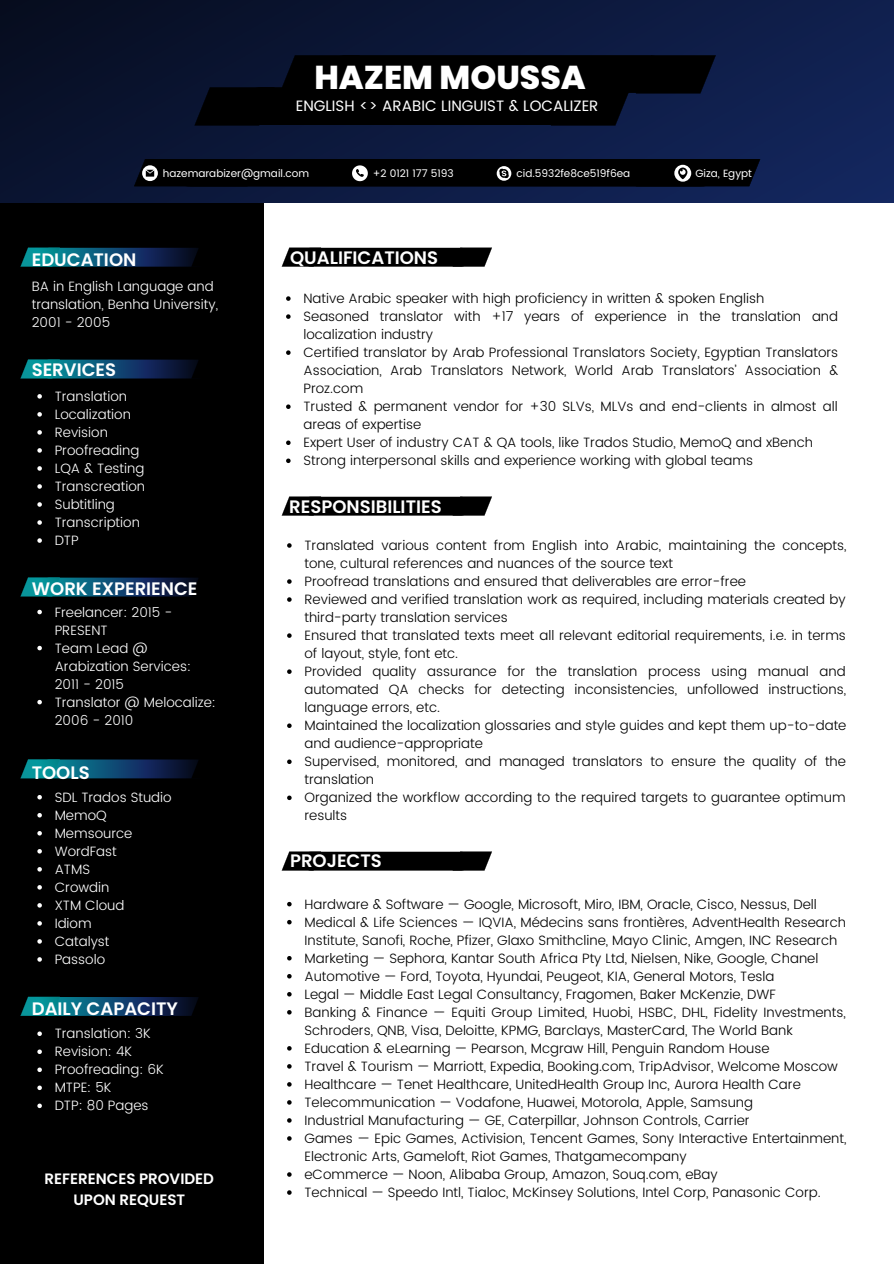
<style>
.page{position:relative;width:894px;height:1264px;background:#fff}
.page>*{position:absolute;margin:0;border:0;box-sizing:border-box;transform-origin:0 0}
.t1{font:800 33px "Poppins";color:#fff}
.t2{font:600 18px "Poppins";color:#fff}
.t3{font:15px "Poppins";color:#fff}
.t4{font:600 15px/20.2px "Poppins";color:#fff;text-align:center}
.t5{font:300 13.5px/18px "Poppins";color:#000}
.t6{font:300 13.5px/18px "Poppins";color:#fff}
.t7{font:10.5px "Poppins";color:#fff}
</style>
<div class="page">
<div style="left:0;top:0;width:263px;height:1263px;background:#000"></div>
<div style="left:1px;top:0;width:892px;height:203px;background:linear-gradient(to right,#080f26,#112356)"></div>
<svg style="left:134px;top:160px;width:642px;height:26px"></svg>
<svg style="left:40px;top:248px;width:169px;height:19px"></svg>
<svg style="left:191px;top:248px;width:18px;height:19px"></svg>
<svg style="left:20px;top:247px;width:40px;height:20px"></svg>
<svg style="left:40px;top:577px;width:169px;height:19px"></svg>
<svg style="left:191px;top:577px;width:18px;height:19px"></svg>
<svg style="left:20px;top:577px;width:40px;height:19px"></svg>
<svg style="left:37px;top:609px;width:5px;height:5px"></svg>
<svg style="left:37px;top:646px;width:5px;height:4px"></svg>
<svg style="left:37px;top:700px;width:5px;height:4px"></svg>
<svg style="left:40px;top:359px;width:169px;height:19px"></svg>
<svg style="left:191px;top:359px;width:18px;height:19px"></svg>
<svg style="left:20px;top:359px;width:40px;height:19px"></svg>
<svg style="left:37px;top:394px;width:5px;height:4px"></svg>
<svg style="left:37px;top:412px;width:5px;height:4px"></svg>
<svg style="left:37px;top:430px;width:5px;height:4px"></svg>
<svg style="left:37px;top:448px;width:5px;height:4px"></svg>
<svg style="left:37px;top:466px;width:5px;height:4px"></svg>
<svg style="left:37px;top:484px;width:5px;height:4px"></svg>
<svg style="left:37px;top:502px;width:5px;height:5px"></svg>
<svg style="left:37px;top:520px;width:5px;height:5px"></svg>
<svg style="left:37px;top:538px;width:5px;height:5px"></svg>
<svg style="left:40px;top:759px;width:169px;height:19px"></svg>
<svg style="left:191px;top:759px;width:18px;height:19px"></svg>
<svg style="left:20px;top:759px;width:40px;height:19px"></svg>
<svg style="left:37px;top:795px;width:5px;height:4px"></svg>
<svg style="left:37px;top:813px;width:5px;height:4px"></svg>
<svg style="left:37px;top:831px;width:5px;height:4px"></svg>
<svg style="left:37px;top:849px;width:5px;height:4px"></svg>
<svg style="left:37px;top:867px;width:5px;height:4px"></svg>
<svg style="left:37px;top:885px;width:5px;height:4px"></svg>
<svg style="left:37px;top:903px;width:5px;height:4px"></svg>
<svg style="left:37px;top:921px;width:5px;height:4px"></svg>
<svg style="left:37px;top:939px;width:5px;height:4px"></svg>
<svg style="left:37px;top:957px;width:5px;height:4px"></svg>
<div style="left:301px;top:248px;width:169px;height:19px;background:#000;border-radius:9px"></div>
<svg style="left:452px;top:247px;width:40px;height:20px"></svg>
<svg style="left:281px;top:247px;width:40px;height:20px"></svg>
<svg style="left:286px;top:296px;width:4px;height:5px"></svg>
<svg style="left:286px;top:314px;width:4px;height:5px"></svg>
<svg style="left:286px;top:350px;width:4px;height:5px"></svg>
<svg style="left:286px;top:404px;width:4px;height:5px"></svg>
<svg style="left:286px;top:440px;width:4px;height:5px"></svg>
<svg style="left:286px;top:458px;width:4px;height:5px"></svg>
<div style="left:301px;top:496px;width:169px;height:19px;background:#000;border-radius:9px"></div>
<svg style="left:452px;top:496px;width:40px;height:19px"></svg>
<svg style="left:282px;top:496px;width:39px;height:19px"></svg>
<div style="left:301px;top:851px;width:169px;height:19px;background:#000;border-radius:9px"></div>
<svg style="left:452px;top:851px;width:40px;height:19px"></svg>
<svg style="left:282px;top:851px;width:39px;height:19px"></svg>
<svg style="left:194px;top:55px;width:521px;height:71px"></svg>
<svg style="left:40px;top:997px;width:169px;height:18px"></svg>
<svg style="left:191px;top:997px;width:18px;height:18px"></svg>
<svg style="left:21px;top:996px;width:39px;height:19px"></svg>
<svg style="left:37px;top:1031px;width:5px;height:4px"></svg>
<svg style="left:37px;top:1049px;width:5px;height:5px"></svg>
<svg style="left:37px;top:1067px;width:5px;height:5px"></svg>
<svg style="left:37px;top:1085px;width:5px;height:5px"></svg>
<svg style="left:37px;top:1103px;width:5px;height:5px"></svg>
<svg style="left:287px;top:543px;width:4px;height:4px"></svg>
<svg style="left:287px;top:579px;width:4px;height:5px"></svg>
<svg style="left:287px;top:597px;width:4px;height:5px"></svg>
<svg style="left:287px;top:633px;width:4px;height:5px"></svg>
<svg style="left:287px;top:669px;width:4px;height:5px"></svg>
<svg style="left:287px;top:723px;width:4px;height:5px"></svg>
<svg style="left:287px;top:759px;width:4px;height:5px"></svg>
<svg style="left:287px;top:795px;width:4px;height:5px"></svg>
<svg style="left:287px;top:901px;width:4px;height:5px"></svg>
<svg style="left:287px;top:919px;width:4px;height:5px"></svg>
<svg style="left:287px;top:956px;width:4px;height:4px"></svg>
<svg style="left:287px;top:974px;width:4px;height:4px"></svg>
<svg style="left:287px;top:992px;width:4px;height:4px"></svg>
<svg style="left:287px;top:1010px;width:4px;height:4px"></svg>
<svg style="left:287px;top:1046px;width:4px;height:4px"></svg>
<svg style="left:287px;top:1064px;width:4px;height:4px"></svg>
<svg style="left:287px;top:1082px;width:4px;height:4px"></svg>
<svg style="left:287px;top:1100px;width:4px;height:4px"></svg>
<svg style="left:287px;top:1118px;width:4px;height:4px"></svg>
<svg style="left:287px;top:1136px;width:4px;height:4px"></svg>
<svg style="left:287px;top:1172px;width:4px;height:4px"></svg>
<svg style="left:287px;top:1190px;width:4px;height:4px"></svg>
<h1 class="t1" style="left:314px;top:54px;width:273px">HAZEM MOUSSA</h1>
<p class="t3" style="left:296px;top:97px;width:304px">ENGLISH &lt;&gt; ARABIC LINGUIST &amp; LOCALIZER</p>
<p class="t7" style="left:163px;top:167px;width:148px">hazemarabizer@gmail.com</p>
<p class="t7" style="left:372px;top:167px;width:82px">+2 0121 177 5193</p>
<p class="t7" style="left:516px;top:167px;width:115px">cid.5932fe8ce519f6ea</p>
<p class="t7" style="left:695px;top:168px;width:58px">Giza, Egypt</p>
<h2 class="t2" style="left:32px;top:247px;width:106px">EDUCATION</h2>
<p class="t6" style="left:32px;top:277px;width:188px">BA in English Language and translation, Benha University,<br>2001 - 2005</p>
<h2 class="t2" style="left:32px;top:357px;width:86px">SERVICES</h2>
<p class="t6" style="left:55px;top:387px;width:92px">Translation<br>Localization<br>Revision<br>Proofreading<br>LQA &amp; Testing<br>Transcreation<br>Subtitling<br>Transcription<br>DTP</p>
<h2 class="t2" style="left:32px;top:576px;width:167px">WORK EXPERIENCE</h2>
<p class="t6" style="left:55px;top:603px;width:163px">Freelancer: 2015 -<br>PRESENT<br>Team Lead @<br>Arabization Services:<br>2011 - 2015<br>Translator @ Melocalize:<br>2006 - 2010</p>
<h2 class="t2" style="left:32px;top:760px;width:59px">TOOLS</h2>
<p class="t6" style="left:55px;top:788px;width:118px">SDL Trados Studio<br>MemoQ<br>Memsource<br>WordFast<br>ATMS<br>Crowdin<br>XTM Cloud<br>Idiom<br>Catalyst<br>Passolo</p>
<h2 class="t2" style="left:32px;top:995px;width:148px">DAILY CAPACITY</h2>
<p class="t6" style="left:55px;top:1024px;width:111px">Translation: 3K<br>Revision: 4K<br>Proofreading: 6K<br>MTPE: 5K<br>DTP: 80 Pages</p>
<p class="t4" style="left:45px;top:1169px;width:171px">REFERENCES PROVIDED<br>UPON REQUEST</p>
<h2 class="t2" style="left:290px;top:245px;width:149px">QUALIFICATIONS</h2>
<p class="t5" style="left:303px;top:289px;width:536px">Native Arabic speaker with high proficiency in written &amp; spoken English<br>Seasoned translator with +17 years of experience in the translation and localization industry<br>Certified translator by Arab Professional Translators Society, Egyptian Translators Association, Arab Translators Network, World Arab Translators’ Association &amp; Proz.com<br>Trusted &amp; permanent vendor for +30 SLVs, MLVs and end-clients in almost all areas of expertise<br>Expert User of industry CAT &amp; QA tools, like Trados Studio, MemoQ and xBench Strong interpersonal skills and experience working with global teams</p>
<h2 class="t2" style="left:289px;top:494px;width:154px">RESPONSIBILITIES</h2>
<p class="t5" style="left:304px;top:536px;width:543px">Translated various content from English into Arabic, maintaining the concepts, tone, cultural references and nuances of the source text<br>Proofread translations and ensured that deliverables are error-free<br>Reviewed and verified translation work as required, including materials created by third-party translation services<br>Ensured that translated texts meet all relevant editorial requirements, i.e. in terms of layout, style, font etc.<br>Provided quality assurance for the translation process using manual and automated QA checks for detecting inconsistencies, unfollowed instructions, language errors, etc.<br>Maintained the localization glossaries and style guides and kept them up-to-date and audience-appropriate<br>Supervised, monitored, and managed translators to ensure the quality of the translation<br>Organized the workflow according to the required targets to guarantee optimum results</p>
<h2 class="t2" style="left:290px;top:847px;width:93px">PROJECTS</h2>
<p class="t5" style="left:304px;top:895px;width:543px">Hardware &amp; Software — Google, Microsoft, Miro, IBM, Oracle, Cisco, Nessus, Dell Medical &amp; Life Sciences — IQVIA, Médecins sans frontières, AdventHealth Research Institute, Sanofi, Roche, Pfizer, Glaxo Smithcline, Mayo Clinic, Amgen, INC Research Marketing — Sephora, Kantar South Africa Pty Ltd, Nielsen, Nike, Google, Chanel Automotive — Ford, Toyota, Hyundai, Peugeot, KIA, General Motors, Tesla<br>Legal — Middle East Legal Consultancy, Fragomen, Baker McKenzie, DWF<br>Banking &amp; Finance — Equiti Group Limited, Huobi, HSBC, DHL, Fidelity Investments, Schroders, QNB, Visa, Deloitte, KPMG, Barclays, MasterCard, The World Bank Education &amp; eLearning — Pearson, Mcgraw Hill, Penguin Random House<br>Travel &amp; Tourism — Marriott, Expedia, Booking.com, TripAdvisor, Welcome Moscow Healthcare — Tenet Healthcare, UnitedHealth Group Inc, Aurora Health Care Telecommunication — Vodafone, Huawei, Motorola, Apple, Samsung<br>Industrial Manufacturing — GE, Caterpillar, Johnson Controls, Carrier<br>Games — Epic Games, Activision, Tencent Games, Sony Interactive Entertainment, Electronic Arts, Gameloft, Riot Games, Thatgamecompany<br>eCommerce — Noon, Alibaba Group, Amazon, Souq.com, eBay<br>Technical — Speedo Intl, Tialoc, McKinsey Solutions, Intel Corp, Panasonic Corp.</p>
</div>
